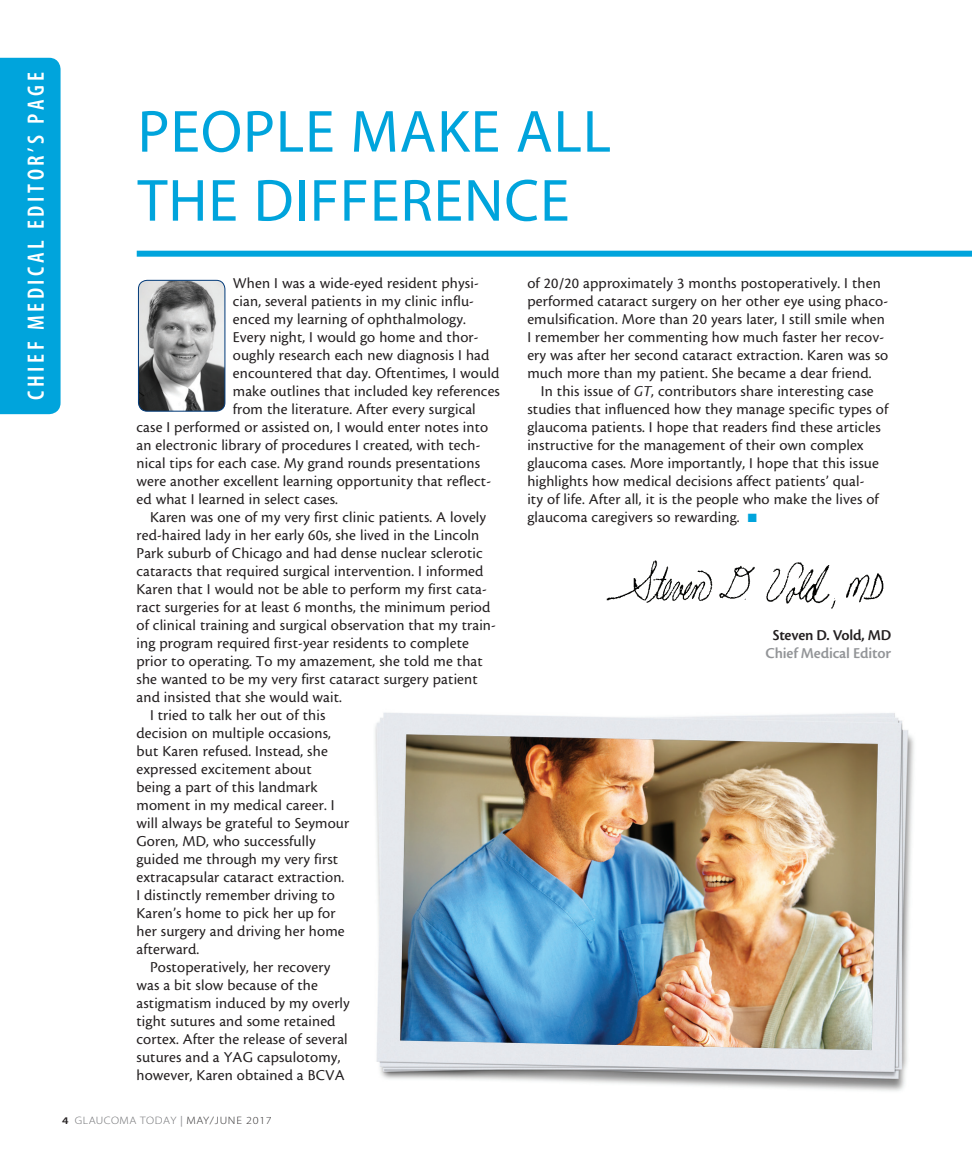
<style>
.page{position:relative;width:972px;height:1161px;background:#fff}
.page>*{position:absolute;margin:0;border:0;box-sizing:border-box;transform-origin:0 0}
.headline{font:60px/69px "Myriad MM 400 600";letter-spacing:.015em;color:#00a4dc}
.t1{font:23.7px "Myriad MM 565 300";letter-spacing:.15em;color:#fff}
.body{font:15.75px/18px "Cronos MM 408 10";letter-spacing:.01em;color:#231f20}
.body_first{font:15.75px "Cronos MM 408 10";letter-spacing:.01em;color:#231f20}
.t2{font:15.75px "Cronos MM 574 10";letter-spacing:-.01em;color:#939598}
.t3{font:15.75px "Cronos MM 574 10";letter-spacing:-.01em;color:#231f20}
.t4{font:10.8px "Myriad MM 215 600";letter-spacing:.04em;color:#6c6d70;scale:1.11 1}
.s1{font-family:"Myriad MM 565 600";font-size:10.2px;color:#231f20}
.s2{font-family:"Myriad MM 400 600";color:#939598}
.s3{color:#312f30}
.s4{font-family:"Cronos MM It 408 10"}
.s5{color:#00a4dc}
</style>
<div class="page">
<div style="left:0;top:58px;width:61px;height:356px;background:#00a4dc"></div>
<div style="left:137px;top:251px;width:835px;height:6px;background:#00a4dc"></div>
<img style="left:138px;top:280px;width:87px;height:131px">
<div style="left:138px;top:280px;width:87px;height:132px;border:1px solid #013a79;border-radius:9px"></div>
<img style="left:606px;top:560px;width:278px;height:49px">
<img style="left:375px;top:712px;width:539px;height:379px">
<h2 class="t1" style="left:25px;top:400px;width:329px;rotate:-90deg">CHIEF MEDICAL EDITOR’S PAGE</h2>
<p class="headline" style="left:138px;top:100px;width:475px">PEOPLE MAKE ALL<br>THE DIFFERENCE</p>
<p class="body_first" style="left:233px;top:275px;width:247px">When I was a wide-eyed resident physi-</p>
<p class="body_first" style="left:233px;top:293px;width:243px">cian, several patients in my clinic influ-</p>
<p class="body_first" style="left:233px;top:311px;width:235px">enced my learning of ophthalmology.</p>
<p class="body_first" style="left:233px;top:329px;width:247px">Every night, I would go home and thor-</p>
<p class="body_first" style="left:233px;top:347px;width:258px">oughly research each new diagnosis I had</p>
<p class="body_first" style="left:233px;top:365px;width:268px">encountered that day. Oftentimes, I would</p>
<p class="body_first" style="left:233px;top:383px;width:269px">make outlines that included key references</p>
<p class="body_first" style="left:233px;top:401px;width:244px">from the literature. After every surgical</p>
<p class="body_first" style="left:136px;top:419px;width:353px">case I performed or assisted on, I would enter notes into</p>
<p class="body_first" style="left:136px;top:437px;width:346px">an electronic library of procedures I created, with tech-</p>
<p class="body_first" style="left:136px;top:455px;width:345px">nical tips for each case. My grand rounds presentations</p>
<p class="body_first" style="left:136px;top:473px;width:356px">were another excellent learning opportunity that reflect-</p>
<p class="body_first" style="left:136px;top:491px;width:203px">ed what I learned in select cases.</p>
<p class="body" style="left:136px;top:508px;width:361px;text-indent:14px">Karen was one of my very first clinic patients. A lovely red-haired lady in her early 60s, she lived in the Lincoln Park suburb of Chicago and had dense nuclear sclerotic cataracts that required surgical intervention. I informed Karen that I would not be able to perform my first cata&shy;ract surgeries for at least 6 months, the minimum period of clinical training and surgical observation that my train&shy;ing program required first-year residents to complete prior to operating. To my amazement, she told me that she wanted to be my very first cataract surgery patient and insisted that she would wait.</p>
<p class="body" style="left:136px;top:706px;width:214px;text-indent:14px">I tried to talk her out of this decision on multiple occasions, but Karen refused. Instead, she expressed excitement about being a part of this landmark moment in my medical career. I will always be grateful to Seymour<br>Goren, MD, who successfully guided me through my very first extracapsular cataract extraction.<br>I distinctly remember driving to<br>Karen’s home to pick her up for her surgery and driving her home afterward.</p>
<p class="body" style="left:136px;top:958px;width:215px;text-indent:14px">Postoperatively, her recovery was a bit slow because of the astigmatism induced by my overly tight sutures and some retained cortex. After the release of several sutures and a YAG capsulotomy, however, Karen obtained a BCVA</p>
<p class="t4" style="left:62px;top:1115px;width:190px"><span class="s1">4</span> GLAUCOMA TODAY <span class="s2">|</span> <span class="s3">MAY/JUNE 2017</span></p>
<p class="body" style="left:527px;top:274px;width:362px">of 20/20 approximately 3 months postoperatively. I then performed cataract surgery on her other eye using phaco&shy;emulsification. More than 20 years later, I still smile when I remember her commenting how much faster her recov&shy;ery was after her second cataract extraction. Karen was so much more than my patient. She became a dear friend.</p>
<p class="body" style="left:527px;top:382px;width:362px;text-indent:14px">In this issue of <span class="s4">GT</span>, contributors share interesting case studies that influenced how they manage specific types of glaucoma patients. I hope that readers find these articles instructive for the management of their own complex glaucoma cases. More importantly, I hope that this issue highlights how medical decisions affect patients’ qual-<br>ity of life. After all, it is the people who make the lives of glaucoma caregivers so rewarding. <span class="s5">■</span></p>
<p class="t3" style="left:773px;top:627px;width:120px">Steven D. Vold, MD</p>
<p class="t2" style="left:766px;top:645px;width:127px">Chief Medical Editor</p>
</div>
